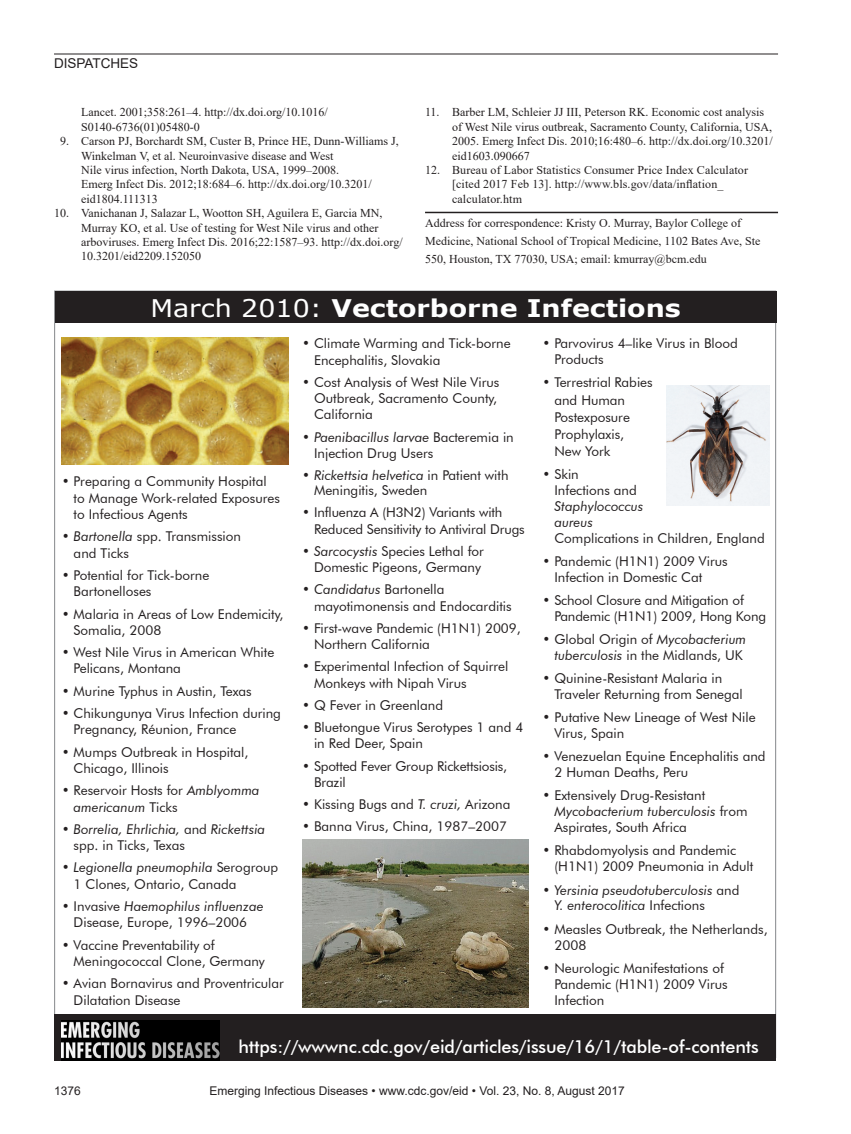
<style>
.page{position:relative;width:851px;height:1134px;background:#fff}
.page>*{position:absolute;margin:0;border:0;box-sizing:border-box;transform-origin:0 0}
.t1{font:700 24.3px "Verdana";color:#fff;scale:1.11 1}
.Body_Text{font:500 18px "Futura BT";letter-spacing:-.01em;color:#fff}
.TOC_Title{font:13.5px/16.4px "Futura BT";color:#231f20}
.TOC_Title__Dispatch{font:13.5px/15.9px "Futura BT";color:#231f20}
.TOC_Author__Dispatch{font:13.5px/16.2px "Futura BT";color:#231f20}
.TOC_Title__Dispatch-2{font:italic 13.5px/15.9px "Futura BT";color:#231f20}
.TOC_Title-2{font:italic 13.5px/16.4px "Futura BT";color:#231f20}
.t2{font:13.5px "Arial";color:#231f20}
.References{font:12px/14.4px "Times New Roman";color:#231f20}
.Correspondence{font:12px/18px "Times New Roman";color:#231f20}
.t3{font:12px "Arial";color:#231f20}
.s1{font-weight:400}
.s2{font-style:italic}
.s3{font-style:normal}
</style>
<div class="page">
<hr style="left:54px;top:54px;width:724px;height:1px;background:#231f20">
<hr style="left:425px;top:212px;width:353px;height:1px;background:#231f20">
<div style="left:54px;top:291px;width:722px;height:767px;background:#fff;border:1px solid #939598"></div>
<div style="left:54px;top:1014px;width:721px;height:47px;background:#231f20"></div>
<div style="left:55px;top:292px;width:721px;height:31px;background:#231f20"></div>
<img style="left:61px;top:1021px;width:158px;height:39px">
<img style="left:62px;top:338px;width:226px;height:126px">
<img style="left:666px;top:386px;width:103px;height:119px">
<img style="left:302px;top:839px;width:227px;height:169px">
<p class="t2" style="left:54px;top:54px;width:86px">DISPATCHES</p>
<p class="References" style="left:81px;top:105px;width:248px">Lancet. 2001;358:261–4. http://dx.doi.org/10.1016/<br>S0140-6736(01)05480-0</p>
<p class="References" style="left:81px;top:134px;width:319px;text-indent:-21px">9. Carson PJ, Borchardt SM, Custer B, Prince HE, Dunn-Williams J, Winkelman V, et al. Neuroinvasive disease and West<br>Nile virus infection, North Dakota, USA, 1999–2008.<br>Emerg Infect Dis. 2012;18:684–6. http://dx.doi.org/10.3201/ eid1804.111313</p>
<p class="References" style="left:81px;top:206px;width:323px;text-indent:-27px">10. Vanichanan J, Salazar L, Wootton SH, Aguilera E, Garcia MN, Murray KO, et al. Use of testing for West Nile virus and other arboviruses. Emerg Infect Dis. 2016;22:1587–93. http://dx.doi.org/ 10.3201/eid2209.152050</p>
<p class="References" style="left:452px;top:105px;width:322px;text-indent:-27px">11. Barber LM, Schleier JJ III, Peterson RK. Economic cost analysis of West Nile virus outbreak, Sacramento County, California, USA, 2005. Emerg Infect Dis. 2010;16:480–6. http://dx.doi.org/10.3201/ eid1603.090667</p>
<p class="References" style="left:452px;top:162px;width:297px;text-indent:-27px">12. Bureau of Labor Statistics Consumer Price Index Calculator [cited 2017 Feb 13]. http://www.bls.gov/data/inflation_ calculator.htm</p>
<p class="Correspondence" style="left:425px;top:213px;width:337px">Address for correspondence: Kristy O. Murray, Baylor College of<br>Medicine, National School of Tropical Medicine, 1102 Bates Ave, Ste<br>550, Houston, TX 77030, USA; email: kmurray@bcm.edu</p>
<h1 class="t1" style="left:150px;top:291px;width:479px"><span class="s1">March 2010:</span> Vectorborne Infections</h1>
<p class="TOC_Author__Dispatch" style="left:554px;top:335px;width:185px;text-indent:-12px">• Parvovirus 4–like Virus in Blood<br>Products</p>
<p class="TOC_Author__Dispatch" style="left:554px;top:374px;width:100px;line-height:17.1px;text-indent:-12px">• Terrestrial Rabies and Human<br>Postexposure<br>Prophylaxis,<br>New York</p>
<p class="TOC_Title__Dispatch" style="left:554px;top:466px;width:212px;text-indent:-12px">• Skin<br>Infections and<br><span class="s2">Staphylococcus<br>aureus<br></span>Complications in Children, England</p>
<p class="TOC_Title__Dispatch" style="left:554px;top:553px;width:175px;text-indent:-12px">• Pandemic (H1N1) 2009 Virus<br>Infection in Domestic Cat</p>
<p class="TOC_Title__Dispatch" style="left:554px;top:592px;width:213px;text-indent:-12px">• School Closure and Mitigation of<br>Pandemic (H1N1) 2009, Hong Kong</p>
<p class="TOC_Title__Dispatch" style="left:542px;top:631px;width:205px;text-align:right">• Global Origin of <span class="s2">Mycobacterium tuberculosis</span> in the Midlands, UK</p>
<p class="TOC_Title__Dispatch" style="left:554px;top:670px;width:190px;text-indent:-12px">• Quinine-Resistant Malaria in<br>Traveler Returning from Senegal</p>
<p class="TOC_Title__Dispatch" style="left:554px;top:709px;width:203px;text-indent:-12px">• Putative New Lineage of West Nile<br>Virus, Spain</p>
<p class="TOC_Title__Dispatch" style="left:554px;top:748px;width:213px;text-indent:-12px">• Venezuelan Equine Encephalitis and<br>2 Human Deaths, Peru</p>
<p class="TOC_Title__Dispatch" style="left:554px;top:788px;width:194px;text-indent:-12px">• Extensively Drug-Resistant<br><span class="s2">Mycobacterium tuberculosis</span> from<br>Aspirates, South Africa</p>
<p class="TOC_Title__Dispatch" style="left:554px;top:843px;width:200px;text-indent:-12px">• Rhabdomyolysis and Pandemic (H1N1) 2009 Pneumonia in Adult</p>
<p class="TOC_Title__Dispatch-2" style="left:554px;top:882px;width:187px;text-indent:-12px"><span class="s3">•</span> Yersinia pseudotuberculosis <span class="s3">and<br></span>Y. enterocolitica <span class="s3">Infections</span></p>
<p class="TOC_Title__Dispatch" style="left:554px;top:921px;width:215px;text-indent:-12px">• Measles Outbreak, the Netherlands,<br>2008</p>
<p class="TOC_Title__Dispatch" style="left:554px;top:960px;width:175px;text-indent:-12px">• Neurologic Manifestations of<br>Pandemic (H1N1) 2009 Virus<br>Infection</p>
<p class="Body_Text" style="left:238px;top:1035px;width:521px">https://wwwnc.cdc.gov/eid/articles/issue/16/1/table-of-contents</p>
<p class="TOC_Title" style="left:314px;top:335px;width:198px;text-indent:-12px">• Climate Warming and Tick-borne<br>Encephalitis, Slovakia</p>
<p class="TOC_Title" style="left:314px;top:374px;width:187px;text-indent:-12px">• Cost Analysis of West Nile Virus<br>Outbreak, Sacramento County,<br>California</p>
<p class="TOC_Title" style="left:314px;top:429px;width:201px;text-indent:-12px">• <span class="s2">Paenibacillus larvae</span> Bacteremia in<br>Injection Drug Users</p>
<p class="TOC_Title__Dispatch" style="left:314px;top:468px;width:196px;line-height:15px;text-indent:-12px">• <span class="s2">Rickettsia helvetica</span> in Patient with<br>Meningitis, Sweden</p>
<p class="TOC_Author__Dispatch" style="left:314px;top:504px;width:212px;text-indent:-12px">• Influenza A (H3N2) Variants with<br>Reduced Sensitivity to Antiviral Drugs</p>
<p class="TOC_Author__Dispatch" style="left:302px;top:543px;width:183px;text-align:right">• <span class="s2">Sarcocystis</span> Species Lethal for<br>Domestic Pigeons, Germany</p>
<p class="TOC_Author__Dispatch" style="left:314px;top:581px;width:199px;text-indent:-12px">• <span class="s2">Candidatus</span> Bartonella mayotimonensis and Endocarditis</p>
<p class="TOC_Author__Dispatch" style="left:314px;top:620px;width:208px;text-indent:-12px">• First-wave Pandemic (H1N1) 2009,<br>Northern California</p>
<p class="TOC_Author__Dispatch" style="left:314px;top:658px;width:196px;text-indent:-12px">• Experimental Infection of Squirrel<br>Monkeys with Nipah Virus</p>
<p class="TOC_Author__Dispatch" style="left:302px;top:697px;width:143px">• Q Fever in Greenland</p>
<p class="TOC_Author__Dispatch" style="left:314px;top:719px;width:211px;text-indent:-12px">• Bluetongue Virus Serotypes 1 and 4 in Red Deer, Spain</p>
<p class="TOC_Author__Dispatch" style="left:314px;top:758px;width:195px;text-indent:-12px">• Spotted Fever Group Rickettsiosis,<br>Brazil</p>
<p class="TOC_Title" style="left:302px;top:796px;width:210px">• Kissing Bugs and <span class="s2">T. cruzi,</span> Arizona</p>
<p class="TOC_Author__Dispatch" style="left:302px;top:818px;width:206px">• Banna Virus, China, 1987–2007</p>
<p class="TOC_Title" style="left:74px;top:473px;width:208px;text-indent:-12px">• Preparing a Community Hospital to Manage Work-related Exposures to Infectious Agents</p>
<p class="TOC_Title" style="left:74px;top:528px;width:169px;text-indent:-12px">• <span class="s2">Bartonella</span> spp. Transmission and Ticks</p>
<p class="TOC_Title" style="left:74px;top:567px;width:137px;text-indent:-12px">• Potential for Tick-borne<br>Bartonelloses</p>
<p class="TOC_Title" style="left:74px;top:605px;width:211px;text-indent:-12px">• Malaria in Areas of Low Endemicity,<br>Somalia, 2008</p>
<p class="TOC_Title" style="left:74px;top:644px;width:202px;text-indent:-12px">• West Nile Virus in American White<br>Pelicans, Montana</p>
<p class="TOC_Title" style="left:62px;top:683px;width:191px">• Murine Typhus in Austin, Texas</p>
<p class="TOC_Title" style="left:74px;top:705px;width:209px;text-indent:-12px">• Chikungunya Virus Infection during<br>Pregnancy, Réunion, France</p>
<p class="TOC_Title" style="left:74px;top:744px;width:176px;text-indent:-12px">• Mumps Outbreak in Hospital,<br>Chicago, Illinois</p>
<p class="TOC_Title" style="left:74px;top:782px;width:187px;text-indent:-12px">• Reservoir Hosts for <span class="s2">Amblyomma americanum</span> Ticks</p>
<p class="TOC_Title-2" style="left:74px;top:821px;width:193px;text-indent:-12px"><span class="s3">•</span> Borrelia, Ehrlichia, <span class="s3">and</span> Rickettsia <span class="s3">spp. in Ticks, Texas</span></p>
<p class="TOC_Title" style="left:74px;top:859px;width:206px;text-indent:-12px">• <span class="s2">Legionella pneumophila</span> Serogroup<br>1 Clones, Ontario, Canada</p>
<p class="TOC_Title" style="left:62px;top:898px;width:203px;text-align:center">• Invasive <span class="s2">Haemophilus influenzae<br></span>Disease, Europe, 1996–2006</p>
<p class="TOC_Title" style="left:74px;top:937px;width:193px;text-indent:-12px">• Vaccine Preventability of<br>Meningococcal Clone, Germany</p>
<p class="TOC_Title" style="left:74px;top:975px;width:212px;text-indent:-12px">• Avian Bornavirus and Proventricular<br>Dilatation Disease</p>
<p class="t3" style="left:54px;top:1083px;width:28px">1376</p>
<p class="t3" style="left:209px;top:1083px;width:417px">Emerging Infectious Diseases • www.cdc.gov/eid • Vol. 23, No. 8, August 2017</p>
</div>
